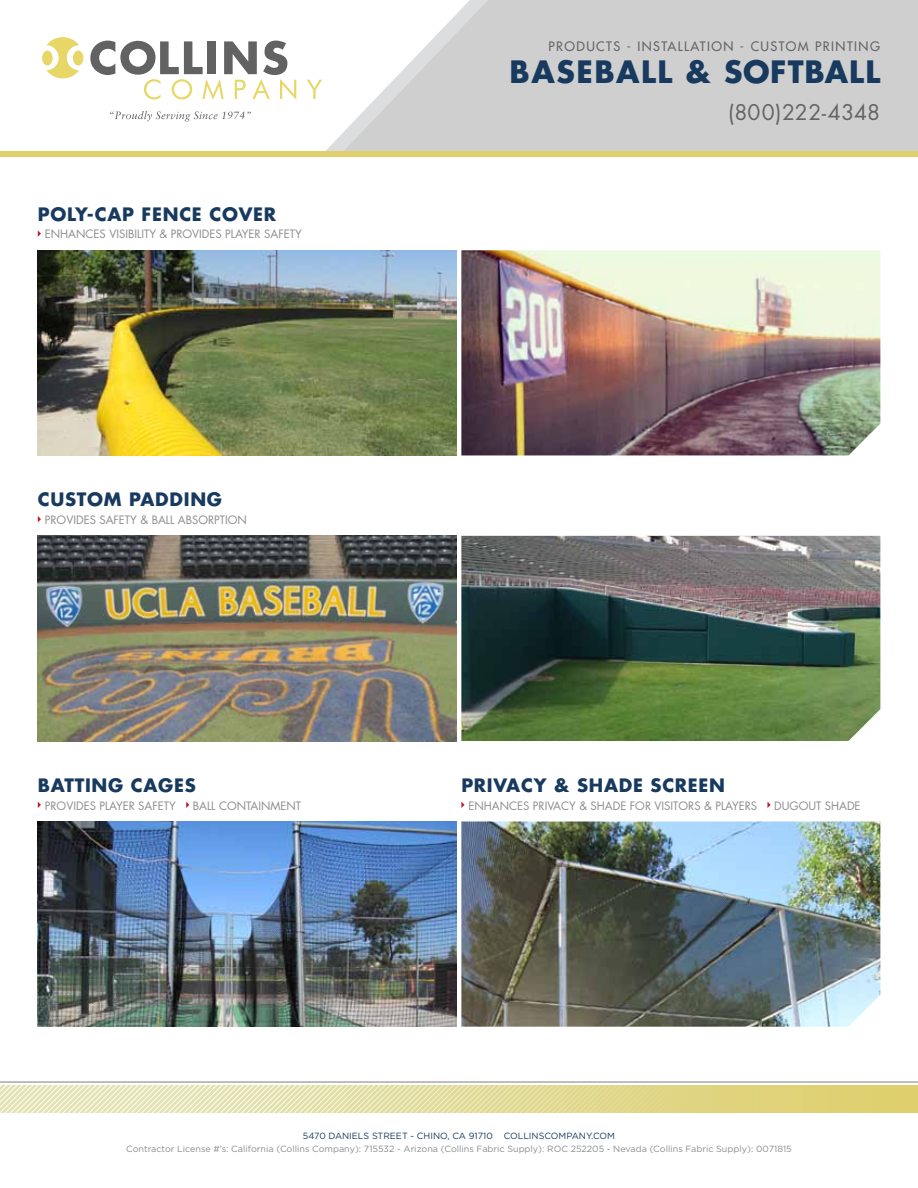
<style>
.page{position:relative;width:918px;height:1188px;background:#fff}
.page>*{position:absolute;margin:0;border:0;box-sizing:border-box;transform-origin:0 0}
.t1{font:700 30px "Futura";letter-spacing:.05em;color:#183a5f}
.t2{font:21px "Futura";letter-spacing:.01em;color:#636466}
.t3{font:700 18px "Futura";letter-spacing:.04em;color:#183a5f}
.t4{font:12.75px "Futura";letter-spacing:.11em;color:#636466}
.t5{font:11.25px "Futura";color:#8a8c8e}
.t6{font:9px "Gotham";color:#8a8c8e}
.t7{font:9px "Gotham";color:#183a5f}
</style>
<div class="page">
<svg style="left:0;top:1085px;width:918px;height:28px;background:#e4dea0"></svg>
<hr style="left:0;top:1081px;width:918px;height:2px;background:#a7a9ac">
<svg style="left:110px;top:111px;width:141px;height:11px"></svg>
<div style="left:42px;top:51px;width:11px;height:15px;background:#e7d766;border-radius:50%"></div>
<div style="left:73px;top:51px;width:10px;height:15px;background:#e7d766;border-radius:50%"></div>
<svg style="left:46px;top:37px;width:33px;height:41px"></svg>
<svg style="left:90px;top:41px;width:206px;height:59px"></svg>
<svg style="left:307px;top:80px;width:15px;height:19px"></svg>
<svg style="left:342px;top:0;width:576px;height:152px;background:#d4d4d3"></svg>
<div style="left:0;top:152px;width:918px;height:5px;background:#dfcf6d"></div>
<svg style="left:38px;top:230px;width:3px;height:7px"></svg>
<img style="left:38px;top:250px;width:419px;height:205px">
<img style="left:461px;top:250px;width:419px;height:205px">
<svg style="left:38px;top:516px;width:3px;height:6px"></svg>
<img style="left:38px;top:536px;width:419px;height:205px">
<img style="left:461px;top:536px;width:419px;height:205px">
<svg style="left:38px;top:802px;width:3px;height:6px"></svg>
<svg style="left:186px;top:802px;width:3px;height:6px"></svg>
<svg style="left:461px;top:802px;width:4px;height:6px"></svg>
<svg style="left:767px;top:802px;width:4px;height:6px"></svg>
<img style="left:38px;top:821px;width:419px;height:206px">
<img style="left:461px;top:821px;width:419px;height:206px">
<h3 class="t3" style="left:38px;top:201px;width:239px">POLY-CAP FENC E COVER</h3>
<p class="t5" style="left:45px;top:226px;width:252px">ENHANCES VISIBILITY &amp; PROVIDES PLAYER SAFETY</p>
<h3 class="t3" style="left:38px;top:487px;width:186px">CUSTOM PADDING</h3>
<p class="t5" style="left:45px;top:512px;width:7px">PROVI</p>
<p class="t5" style="left:76px;top:512px;width:31px">DES SAFE</p>
<p class="t5" style="left:125px;top:512px;width:34px">TY &amp; BALL</p>
<p class="t5" style="left:178px;top:512px;width:8px">ABSORP</p>
<p class="t5" style="left:220px;top:512px;width:13px">TION</p>
<h3 class="t3" style="left:38px;top:773px;width:148px">BATTING CAGES</h3>
<p class="t5" style="left:45px;top:798px;width:126px">PROVIDES PLAYER SAFETY</p>
<p class="t5" style="left:193px;top:798px;width:7px">BALL</p>
<p class="t5" style="left:219px;top:798px;width:10px">CON</p>
<p class="t5" style="left:246px;top:798px;width:13px">TAINMEN</p>
<p class="t5" style="left:296px;top:798px;width:7px">T</p>
<p class="t4" style="left:548px;top:38px;width:333px">PRODUCTS - INSTALLATION - CUSTOM PRINTING</p>
<h1 class="t1" style="left:510px;top:51px;width:315px">BASEBALL &amp; SOFTBALL</h1>
<h2 class="t2" style="left:728px;top:98px;width:154px">(800)222-4348</h2>
<h3 class="t3" style="left:461px;top:773px;width:265px">PRIVACY &amp; SHADE SCREE N</h3>
<p class="t5" style="left:468px;top:798px;width:32px">EN HANCES</p>
<p class="t5" style="left:533px;top:798px;width:7px">PRIVAC</p>
<p class="t5" style="left:569px;top:798px;width:69px">Y &amp; SHADE FOR</p>
<p class="t5" style="left:655px;top:798px;width:6px">VISI</p>
<p class="t5" style="left:673px;top:798px;width:14px">TORS</p>
<p class="t5" style="left:704px;top:798px;width:42px">&amp; PLAYERS</p>
<p class="t5" style="left:774px;top:798px;width:86px">DUGOUT SHADE</p>
<p class="t7" style="left:303px;top:1131px;width:314px">5470 Daniels Street - Chino, CA 91710 collinscompany.com</p>
<p class="t6" style="left:126px;top:1144px;width:667px">Contractor License #’s: California (Collins Company): 715532 - Arizona (Collins Fabric Supply): ROC 252205 - Nevada (Collins Fabric Supply): 0071815</p>
</div>
